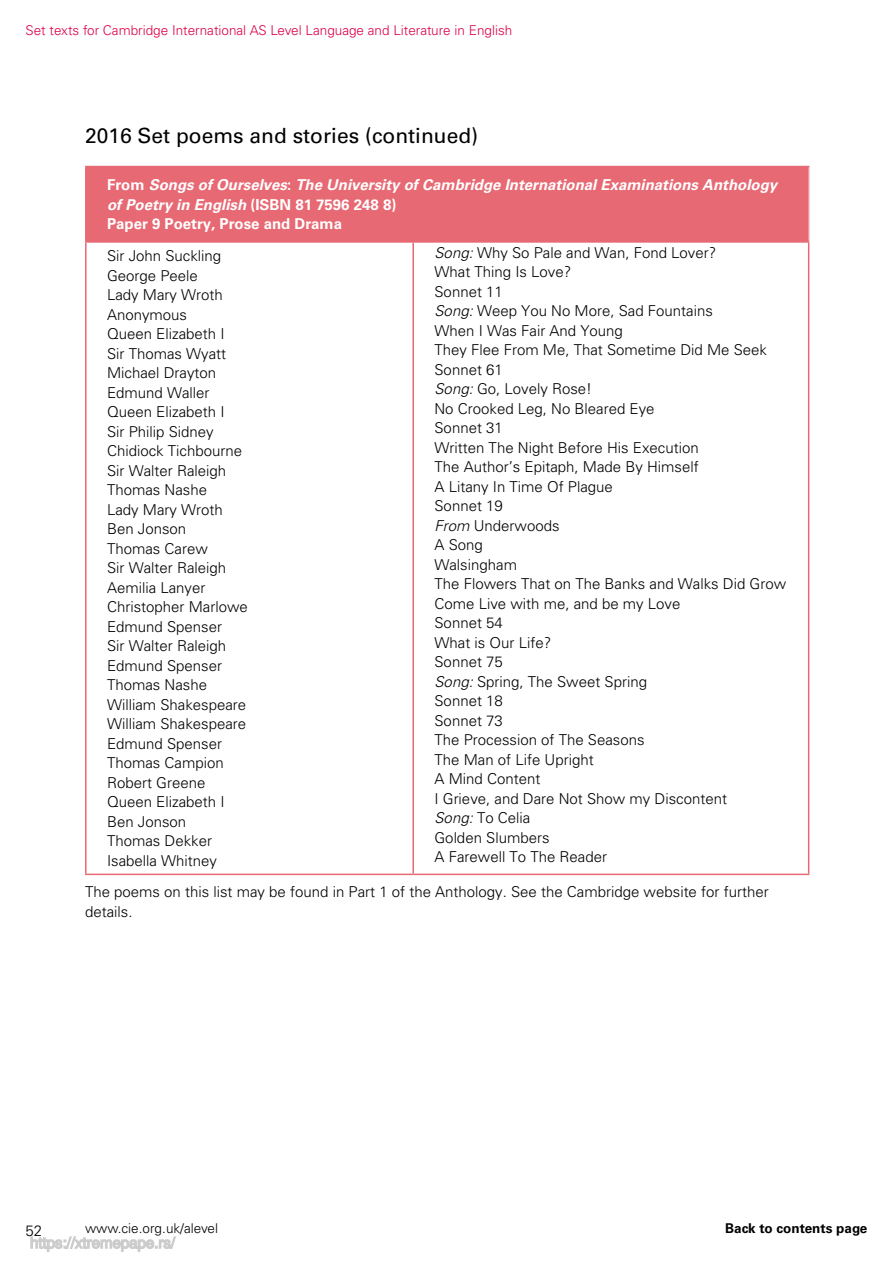
<style>
.page{position:relative;width:893px;height:1263px;background:#fff}
.page>*{position:absolute;margin:0;border:0;box-sizing:border-box;transform-origin:0 0}
.t1{font:21px "Univers LT Std";color:#000}
.t2{font:300 15px/19.5px "Univers LT Std";color:#000}
.t3{font:italic 700 15px/19.5px "Univers LT Std";color:#fff}
.t4{font:300 13.5px "Univers LT Std";color:#dc0046}
.t5{font:300 13.5px "Univers LT Std";color:#000}
.t6{font:700 13.5px "Univers LT Std";color:#000}
.s1{font-style:normal}
.s2{font-style:italic}
</style>
<div class="page">
<div style="left:86px;top:167px;width:723px;height:75px;background:#e76974"></div>
<hr style="left:85px;top:166px;width:328px;height:1px;background:#e76974">
<hr style="left:85px;top:167px;width:2px;height:74px;background:#e76974">
<hr style="left:413px;top:166px;width:396px;height:1px;background:#e76974">
<hr style="left:808px;top:167px;width:1px;height:74px;background:#ee999a">
<hr style="left:85px;top:874px;width:328px;height:1px;background:#e76974">
<hr style="left:85px;top:241px;width:328px;height:2px;background:#e76974">
<hr style="left:85px;top:243px;width:2px;height:631px;background:#e76974">
<hr style="left:413px;top:241px;width:396px;height:2px;background:#e76974">
<hr style="left:412px;top:243px;width:2px;height:631px;background:#e76974">
<hr style="left:808px;top:243px;width:1px;height:631px;background:#e76974">
<hr style="left:413px;top:874px;width:396px;height:1px;background:#e76974">
<svg style="left:30px;top:1236px;width:146px;height:16px"></svg>
<p class="t4" style="left:26px;top:25px;width:488px">Set texts for Cambridge International AS Level Language and Literature in English</p>
<h1 class="t1" style="left:85px;top:127px;width:395px">2016 Set poems and stories (continued)</h1>
<p class="t3" style="left:107px;top:176px;width:672px"><span class="s1">From</span> Songs of Ourselves<span class="s1">:</span> The University of Cambridge International Examinations Anthology of Poetry in English <span class="s1">(ISBN 81 7596 248 8)<br>Paper 9 Poetry, Prose and Drama</span></p>
<p class="t2" style="left:107px;top:247px;width:142px">Sir John Suckling<br>George Peele<br>Lady Mary Wroth<br>Anonymous<br>Queen Elizabeth I<br>Sir Thomas Wyatt<br>Michael Drayton<br>Edmund Waller<br>Queen Elizabeth I<br>Sir Philip Sidney<br>Chidiock Tichbourne<br>Sir Walter Raleigh<br>Thomas Nashe<br>Lady Mary Wroth<br>Ben Jonson<br>Thomas Carew<br>Sir Walter Raleigh<br>Aemilia Lanyer<br>Christopher Marlowe<br>Edmund Spenser<br>Sir Walter Raleigh<br>Edmund Spenser<br>Thomas Nashe<br>William Shakespeare<br>William Shakespeare<br>Edmund Spenser<br>Thomas Campion<br>Robert Greene<br>Queen Elizabeth I<br>Ben Jonson<br>Thomas Dekker<br>Isabella Whitney</p>
<p class="t2" style="left:434px;top:244px;width:353px"><span class="s2">Song:</span> Why So Pale and Wan, Fond Lover?<br>What Thing Is Love?<br>Sonnet 11<br><span class="s2">Song:</span> Weep You No More, Sad Fountains<br>When I Was Fair And Young<br>They Flee From Me, That Sometime Did Me Seek<br>Sonnet 61<br><span class="s2">Song:</span> Go, Lovely Rose!<br>No Crooked Leg, No Bleared Eye<br>Sonnet 31<br>Written The Night Before His Execution<br>The Author’s Epitaph, Made By Himself<br>A Litany In Time Of Plague<br>Sonnet 19<br><span class="s2">From</span> Underwoods<br>A Song<br>Walsingham<br>The Flowers That on The Banks and Walks Did Grow<br>Come Live with me, and be my Love<br>Sonnet 54<br>What is Our Life?<br>Sonnet 75<br><span class="s2">Song:</span> Spring, The Sweet Spring<br>Sonnet 18<br>Sonnet 73<br>The Procession of The Seasons<br>The Man of Life Upright<br>A Mind Content<br>I Grieve, and Dare Not Show my Discontent<br><span class="s2">Song:</span> To Celia<br>Golden Slumbers<br>A Farewell To The Reader</p>
<p class="t2" style="left:85px;top:883px;width:685px">The poems on this list may be found in Part 1 of the Anthology. See the Cambridge website for further details.</p>
<p class="t2" style="left:26px;top:1222px;width:18px">52</p>
<p class="t5" style="left:85px;top:1223px;width:134px">www.cie.org.uk/alevel</p>
<p class="t6" style="left:725px;top:1223px;width:144px">Back to contents page</p>
</div>
